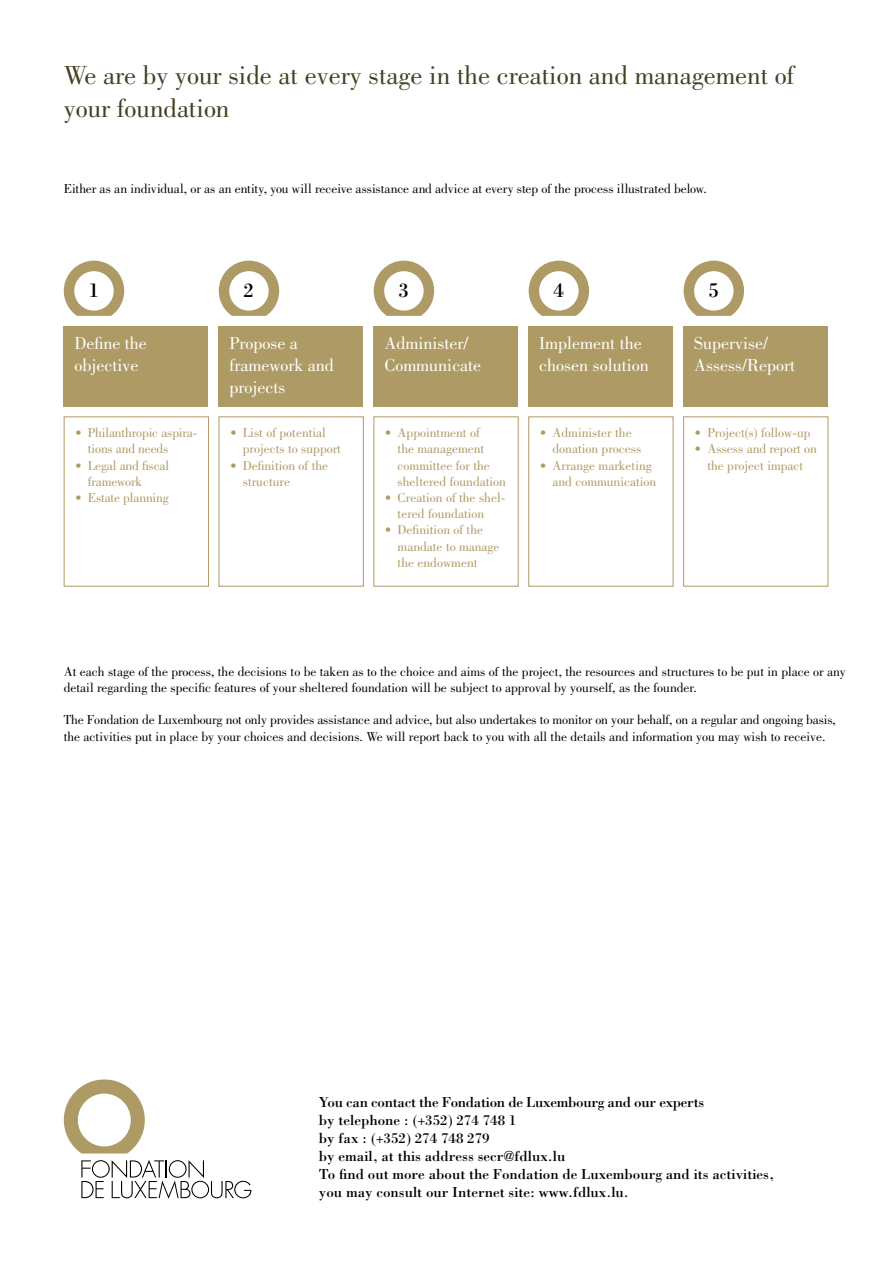
<style>
.page{position:relative;width:893px;height:1263px;background:#fff}
.page>*{position:absolute;margin:0;border:0;box-sizing:border-box;transform-origin:0 0}
.t1{font:27px/32.4px "Bodoni Std";color:#444023}
.t2{font:21px "Bodoni Std";color:#000}
.t3{font:18px/21.6px "Bodoni Std";color:#fff}
.t4{font:15px/18px "Bodoni Std";color:#000}
.t5{font:13.5px/16.2px "Bodoni Std";color:#000}
.t6{font:13.5px/16.2px "Bodoni Std";color:#ae9a64}
</style>
<div class="page">
<svg style="left:81px;top:1160px;width:170px;height:39px"></svg>
<svg style="left:64px;top:1079px;width:81px;height:74px"></svg>
<div style="left:219px;top:326px;width:144px;height:81px;background:#ae9a64"></div>
<div style="left:64px;top:326px;width:144px;height:81px;background:#ae9a64"></div>
<div style="left:374px;top:326px;width:144px;height:81px;background:#ae9a64"></div>
<div style="left:529px;top:326px;width:144px;height:81px;background:#ae9a64"></div>
<div style="left:684px;top:326px;width:144px;height:81px;background:#ae9a64"></div>
<svg style="left:64px;top:261px;width:60px;height:55px"></svg>
<svg style="left:219px;top:261px;width:60px;height:55px"></svg>
<svg style="left:374px;top:261px;width:60px;height:55px"></svg>
<svg style="left:529px;top:261px;width:60px;height:55px"></svg>
<svg style="left:684px;top:261px;width:60px;height:55px"></svg>
<div style="left:64px;top:416px;width:145px;height:171px;border:1px solid #ae9a64"></div>
<div style="left:373px;top:416px;width:146px;height:171px;border:1px solid #ae9a64"></div>
<div style="left:683px;top:416px;width:145px;height:171px;border:1px solid #ae9a64"></div>
<div style="left:219px;top:416px;width:145px;height:171px;border:1px solid #ae9a64"></div>
<div style="left:528px;top:416px;width:145px;height:171px;border:1px solid #ae9a64"></div>
<h1 class="t1" style="left:64px;top:59px;width:732px">We are by your side at every stage in the creation and management of your foundation</h1>
<p class="t5" style="left:64px;top:181px;width:645px">Either as an individual, or as an entity, you will receive assistance and advice at every step of the process illustrated below.</p>
<h2 class="t2" style="left:89px;top:277px;width:12px">1</h2>
<h2 class="t2" style="left:244px;top:277px;width:12px">2</h2>
<h2 class="t2" style="left:399px;top:277px;width:12px">3</h2>
<h2 class="t2" style="left:554px;top:277px;width:12px">4</h2>
<h2 class="t2" style="left:708px;top:277px;width:12px">5</h2>
<h3 class="t3" style="left:229px;top:333px;width:106px">Propose a framework and projects</h3>
<h3 class="t3" style="left:74px;top:333px;width:74px">Define the objective</h3>
<h3 class="t3" style="left:384px;top:333px;width:98px">Administer/<br>Communicate</h3>
<h3 class="t3" style="left:539px;top:333px;width:111px">Implement the chosen solution</h3>
<h3 class="t3" style="left:694px;top:333px;width:102px">Supervise/<br>Assess/Report</h3>
<p class="t6" style="left:88px;top:425px;width:111px;text-indent:-13px">• Philanthropic aspira&shy;tions and needs</p>
<p class="t6" style="left:88px;top:457px;width:83px;text-indent:-13px">• Legal and fiscal framework</p>
<p class="t6" style="left:75px;top:490px;width:95px">• Estate planning</p>
<p class="t6" style="left:243px;top:425px;width:100px;text-indent:-13px">• List of potential projects to support</p>
<p class="t6" style="left:243px;top:457px;width:87px;text-indent:-13px">• Definition of the structure</p>
<p class="t6" style="left:398px;top:425px;width:110px;text-indent:-13px">• Appointment of<br>the management committee for the sheltered foundation</p>
<p class="t6" style="left:398px;top:490px;width:109px;text-indent:-13px">• Creation of the shel&shy;tered foundation</p>
<p class="t6" style="left:398px;top:522px;width:103px;text-indent:-13px">• Definition of the mandate to manage the endowment</p>
<p class="t6" style="left:552px;top:425px;width:90px;text-indent:-13px">• Administer the donation process</p>
<p class="t6" style="left:552px;top:457px;width:105px;text-indent:-13px">• Arrange marketing and communication</p>
<p class="t6" style="left:695px;top:425px;width:117px">• Project(s) follow-up</p>
<p class="t6" style="left:695px;top:441px;width:124px;text-align:center">• Assess and report on the project impact</p>
<p class="t5" style="left:64px;top:663px;width:784px">At each stage of the process, the decisions to be taken as to the choice and aims of the project, the resources and structures to be put in place or any detail regarding the specific features of your sheltered foundation will be subject to approval by yourself, as the founder.</p>
<p class="t5" style="left:64px;top:712px;width:774px">The Fondation de Luxembourg not only provides assistance and advice, but also undertakes to monitor on your behalf, on a regular and ongoing basis, the activities put in place by your choices and decisions. We will report back to you with all the details and information you may wish to receive.</p>
<p class="t4" style="left:319px;top:1093px;width:457px">You can contact the Fondation de Luxembourg and our experts<br>by telephone : (+352) 274 748 1<br>by fax : (+352) 274 748 279<br>by email, at this address secr@fdlux.lu<br>To find out more about the Fondation de Luxembourg and its activities, you may consult our Internet site: www.fdlux.lu.</p>
</div>
